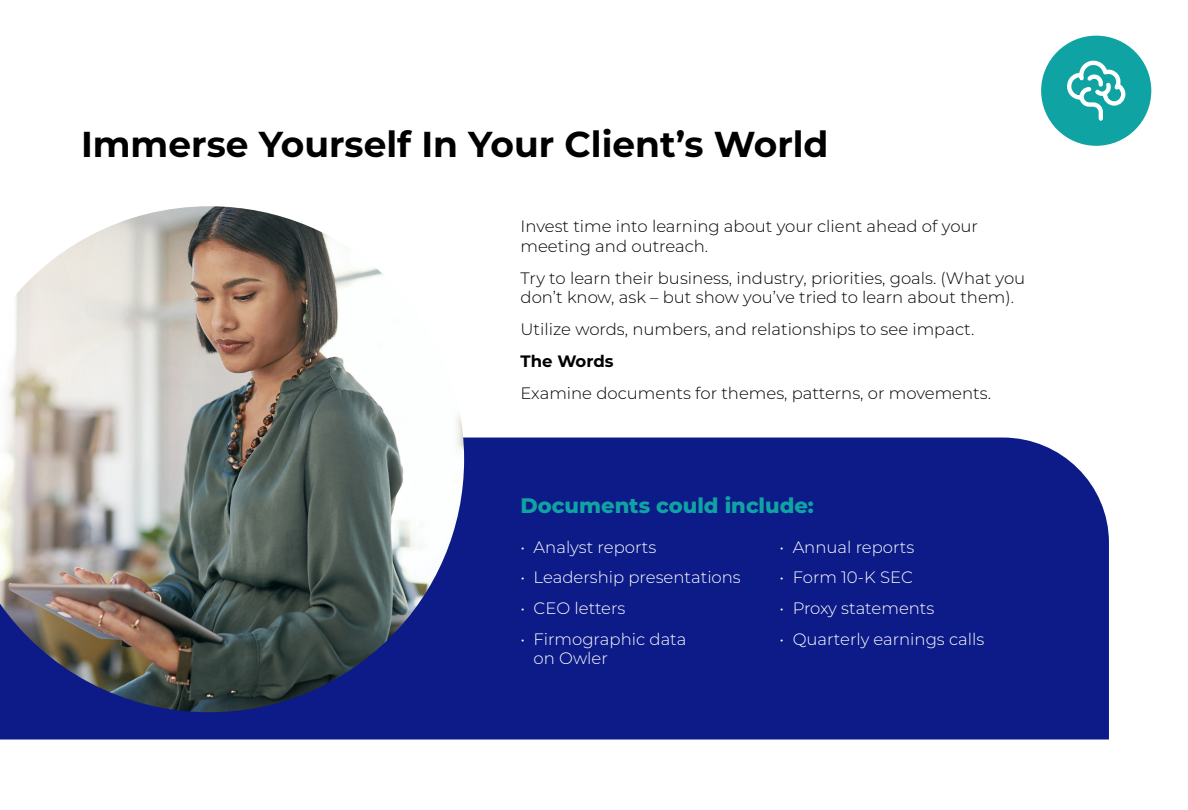
<style>
.page{position:relative;width:1188px;height:810px;background:#fff}
.page>*{position:absolute;margin:0;border:0;box-sizing:border-box;transform-origin:0 0}
.t1{font:700 36px "Montserrat";color:#000}
.t2{font:800 21px "Montserrat";color:#10a3a3}
.t3{font:300 16.5px/19.8px "Montserrat";color:#000}
.t4{font:300 16.5px/19.8px "Montserrat";color:#fff}
.t5{font:700 16.5px "Montserrat";color:#000}
</style>
<div class="page">
<div style="left:0;top:438px;width:1109px;height:302px;background:#0c1b88"></div>
<div style="left:1041px;top:36px;width:110px;height:110px;background:#10a3a3;border-radius:50%"></div>
<svg style="left:1067px;top:60px;width:59px;height:61px"></svg>
<img style="left:0;top:206px;width:464px;height:506px">
<h1 class="t1" style="left:81px;top:119px;width:749px">Immerse Yourself In Your Client’s World</h1>
<p class="t3" style="left:521px;top:216px;width:459px">Invest time into learning about your client ahead of your meeting and outreach.</p>
<p class="t3" style="left:521px;top:267px;width:506px">Try to learn their business, industry, priorities, goals. (What you don’t know, ask – but show you’ve tried to learn about them).</p>
<p class="t3" style="left:521px;top:319px;width:455px">Utilize words, numbers, and relationships to see impact.</p>
<p class="t5" style="left:521px;top:349px;width:95px">The Words</p>
<p class="t3" style="left:521px;top:382px;width:472px">Examine documents for themes, patterns, or movements.</p>
<p class="t2" style="left:521px;top:490px;width:295px">Documents could include:</p>
<p class="t4" style="left:521px;top:536px;width:137px">• Analyst reports</p>
<p class="t4" style="left:521px;top:567px;width:222px">• Leadership presentations</p>
<p class="t4" style="left:521px;top:598px;width:106px">• CEO letters</p>
<p class="t4" style="left:534px;top:628px;width:154px;text-indent:-13px">• Firmographic data on Owler</p>
<p class="t4" style="left:780px;top:536px;width:136px">• Annual reports</p>
<p class="t4" style="left:780px;top:567px;width:135px">• Form 10-K SEC</p>
<p class="t4" style="left:780px;top:598px;width:156px">• Proxy statements</p>
<p class="t4" style="left:780px;top:628px;width:206px">• Quarterly earnings calls</p>
</div>
